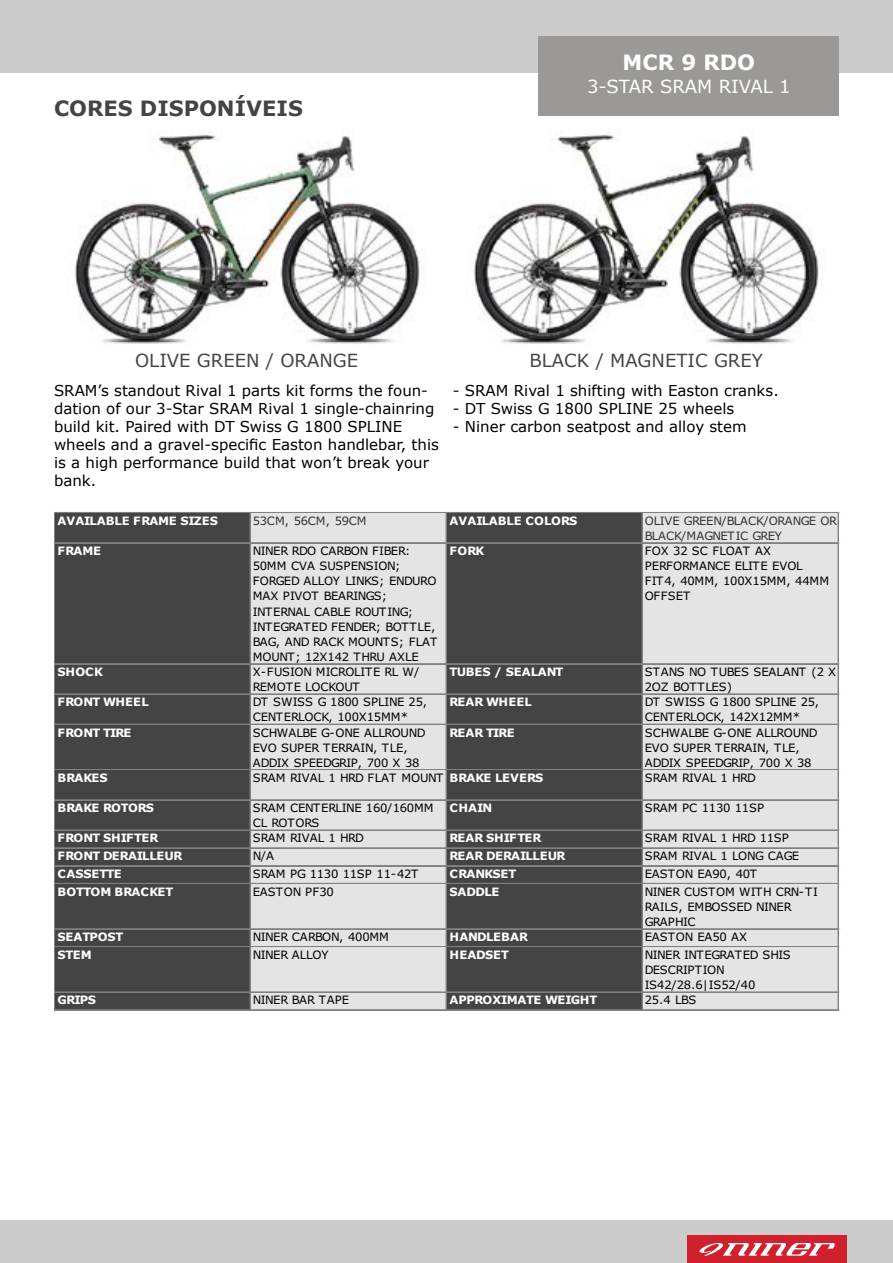
<style>
.page{position:relative;width:893px;height:1263px;background:#fff}
.page>*{position:absolute;margin:0;border:0;box-sizing:border-box;transform-origin:0 0}
.t1{font:700 21px "Verdana";color:#454444}
.t2{font:700 21px "Verdana";color:#fff}
.t3{font:18px "Verdana";color:#454444}
.t4{font:18px "Verdana";color:#fff}
.t5{font:15px/18px "Verdana";color:#000}
.t6{font:11.55px/15.1px "Verdana";letter-spacing:-.015em;color:#000}
.t7{font:700 11.55px "Verdana";letter-spacing:-.015em;color:#fff}
.t8{font:11.55px/15.1px "Verdana";letter-spacing:-.02em;color:#333}
.t9{font:11.55px "Verdana";letter-spacing:.01em;color:#000}
.t10{font:11.55px "Verdana";letter-spacing:.005em;color:#000}
.t11{font:700 11.55px "Verdana";letter-spacing:-.075em;color:#fff}
.t12{font:700 11.55px "Verdana";letter-spacing:-.04em;color:#fff}
.t13{font:700 11.55px "Verdana";letter-spacing:-.065em;color:#fff}
.t14{font:700 11.55px "Verdana";letter-spacing:.005em;color:#fff}
.t15{font:700 11.55px "Verdana";letter-spacing:.01em;color:#fff}
.s1{font-weight:700;color:#fff}
</style>
<div class="page">
<div style="left:0;top:0;width:893px;height:72px;background:#cdcccc"></div>
<div style="left:539px;top:36px;width:300px;height:80px;background:#9a9998"></div>
<div style="left:0;top:1220px;width:893px;height:43px;background:#cdcccc"></div>
<div style="left:687px;top:1236px;width:160px;height:27px;background:#d0202e"></div>
<svg style="left:699px;top:1243px;width:136px;height:13px"></svg>
<img style="left:75px;top:132px;width:345px;height:212px">
<img style="left:474px;top:132px;width:345px;height:212px">
<div style="left:55px;top:513px;width:196px;height:497px;background:#444"></div>
<div style="left:250px;top:513px;width:197px;height:497px;background:#e4e4e4"></div>
<div style="left:446px;top:513px;width:197px;height:497px;background:#444"></div>
<div style="left:642px;top:513px;width:197px;height:497px;background:#e4e4e4"></div>
<hr style="left:55px;top:512px;width:784px;height:1px;background:#808080">
<hr style="left:55px;top:542px;width:784px;height:1px;background:#808080">
<hr style="left:55px;top:543px;width:784px;height:1px;background:#808080">
<hr style="left:55px;top:663px;width:784px;height:1px;background:#808080">
<hr style="left:55px;top:664px;width:784px;height:1px;background:#808080">
<hr style="left:55px;top:694px;width:784px;height:1px;background:#808080">
<hr style="left:55px;top:724px;width:784px;height:1px;background:#808080">
<hr style="left:55px;top:769px;width:784px;height:1px;background:#808080">
<hr style="left:55px;top:799px;width:784px;height:1px;background:#808080">
<hr style="left:55px;top:800px;width:784px;height:1px;background:#808080">
<hr style="left:55px;top:830px;width:784px;height:1px;background:#808080">
<hr style="left:55px;top:847px;width:784px;height:1px;background:#808080">
<hr style="left:55px;top:848px;width:784px;height:1px;background:#808080">
<hr style="left:55px;top:865px;width:784px;height:1px;background:#808080">
<hr style="left:55px;top:883px;width:784px;height:1px;background:#808080">
<hr style="left:55px;top:928px;width:784px;height:1px;background:#808080">
<hr style="left:55px;top:929px;width:784px;height:1px;background:#808080">
<hr style="left:55px;top:946px;width:784px;height:1px;background:#808080">
<hr style="left:55px;top:992px;width:784px;height:1px;background:#808080">
<hr style="left:54px;top:512px;width:1px;height:498px;background:#808080">
<hr style="left:250px;top:513px;width:1px;height:497px;background:#808080">
<hr style="left:446px;top:513px;width:1px;height:497px;background:#808080">
<hr style="left:642px;top:513px;width:1px;height:497px;background:#808080">
<hr style="left:55px;top:1009px;width:784px;height:1px;background:#808080">
<hr style="left:55px;top:1010px;width:784px;height:1px;background:#808080">
<hr style="left:838px;top:513px;width:1px;height:497px;background:#808080">
<h1 class="t1" style="left:54px;top:93px;width:250px">CORES DISPONÍVEIS</h1>
<h1 class="t2" style="left:623px;top:48px;width:134px">MCR 9 RDO</h1>
<h2 class="t4" style="left:587px;top:74px;width:205px">3-STAR SRAM RIVAL 1</h2>
<h2 class="t3" style="left:135px;top:348px;width:225px">OLIVE GREEN / ORANGE</h2>
<h2 class="t3" style="left:530px;top:348px;width:235px">BLACK / MAGNETIC GREY</h2>
<p class="t5" style="left:54px;top:382px;width:386px">SRAM’s standout Rival 1 parts kit forms the foun&shy;dation of our 3-Star SRAM Rival 1 single-chainring build kit. Paired with DT Swiss G 1800 SPLINE wheels and a gravel-specific Easton handlebar, this is a high performance build that won’t break your bank.</p>
<p class="t5" style="left:453px;top:382px;width:327px">- SRAM Rival 1 shifting with Easton cranks.</p>
<p class="t5" style="left:453px;top:400px;width:283px">- DT Swiss G 1800 SPLINE 25 wheels</p>
<p class="t5" style="left:453px;top:418px;width:295px">- Niner carbon seatpost and alloy stem</p>
<p class="t7" style="left:58px;top:512px;width:162px">AVAILABLE FRAME SIZES</p>
<p class="t8" style="left:253px;top:513px;width:116px">53CM, 56CM, 59CM</p>
<p class="t7" style="left:450px;top:512px;width:129px">AVAILABLE COLORS</p>
<p class="t8" style="left:645px;top:513px;width:194px">OLIVE GREEN/BLACK/ORANGE OR<br>BLACK/MAGNETIC GREY</p>
<p class="t7" style="left:58px;top:543px;width:45px">FRAME</p>
<p class="t6" style="left:253px;top:543px;width:186px">NINER RDO CARBON FIBER:<br>50MM CVA SUSPENSION;<br>FORGED ALLOY LINKS; ENDURO<br>MAX PIVOT BEARINGS;<br>INTERNAL CABLE ROUTING;<br>INTEGRATED FENDER; BOTTLE,<br>BAG, AND RACK MOUNTS; FLAT<br>MOUNT; 12X142 THRU AXLE</p>
<p class="t7" style="left:450px;top:543px;width:36px">FORK</p>
<p class="t6" style="left:645px;top:543px;width:186px">FOX 32 SC FLOAT AX<br>PERFORMANCE ELITE EVOL<br>FIT4, 40MM, 100X15MM, 44MM<br>OFFSET</p>
<p class="t7" style="left:58px;top:664px;width:47px">SHOCK</p>
<p class="t6" style="left:253px;top:664px;width:168px">X-FUSION MICROLITE RL W/<br>REMOTE LOCKOUT</p>
<p class="t7" style="left:450px;top:664px;width:115px">TUBES / SEALANT</p>
<p class="t6" style="left:645px;top:664px;width:193px">STANS NO TUBES SEALANT (2 X<br>2OZ BOTTLES)</p>
<p class="t14" style="left:58px;top:694px;width:93px">FRONT WHEEL</p>
<p class="t6" style="left:253px;top:694px;width:176px">DT SWISS G 1800 SPLINE 25,<br>CENTERLOCK, 100X15MM*</p>
<p class="t15" style="left:450px;top:694px;width:84px">REAR WHEEL</p>
<p class="t6" style="left:645px;top:694px;width:176px">DT SWISS G 1800 SPLINE 25,<br>CENTERLOCK, 142X12MM*</p>
<p class="t11" style="left:58px;top:724px;width:75px">FRONT TIRE</p>
<p class="t6" style="left:253px;top:725px;width:174px">SCHWALBE G-ONE ALLROUND<br>EVO SUPER TERRAIN, TLE,<br>ADDIX SPEEDGRIP, 700 X 38</p>
<p class="t11" style="left:450px;top:724px;width:66px">REAR TIRE</p>
<p class="t6" style="left:645px;top:725px;width:174px">SCHWALBE G-ONE ALLROUND<br>EVO SUPER TERRAIN, TLE,<br>ADDIX SPEEDGRIP, 700 X 38</p>
<p class="t7" style="left:58px;top:769px;width:52px">BRAKES</p>
<p class="t6" style="left:253px;top:770px;width:292px">SRAM RIVAL 1 HRD FLAT MOUNT <span class="s1">BRAKE LEVERS</span></p>
<p class="t6" style="left:645px;top:770px;width:113px">SRAM RIVAL 1 HRD</p>
<p class="t13" style="left:58px;top:800px;width:98px">BRAKE ROTORS</p>
<p class="t6" style="left:253px;top:800px;width:182px">SRAM CENTERLINE 160/160MM<br>CL ROTORS</p>
<p class="t7" style="left:450px;top:800px;width:44px">CHAIN</p>
<p class="t9" style="left:645px;top:800px;width:121px">SRAM PC 1130 11SP</p>
<p class="t7" style="left:58px;top:830px;width:102px">FRONT SHIFTER</p>
<p class="t6" style="left:253px;top:830px;width:113px">SRAM RIVAL 1 HRD</p>
<p class="t7" style="left:450px;top:830px;width:93px">REAR SHIFTER</p>
<p class="t10" style="left:645px;top:830px;width:146px">SRAM RIVAL 1 HRD 11SP</p>
<p class="t7" style="left:58px;top:848px;width:126px">FRONT DERAILLEUR</p>
<p class="t6" style="left:253px;top:848px;width:23px">N/A</p>
<p class="t7" style="left:450px;top:848px;width:118px">REAR DERAILLEUR</p>
<p class="t6" style="left:645px;top:848px;width:156px">SRAM RIVAL 1 LONG CAGE</p>
<p class="t7" style="left:58px;top:866px;width:66px">CASSETTE</p>
<p class="t9" style="left:253px;top:866px;width:167px">SRAM PG 1130 11SP 11-42T</p>
<p class="t7" style="left:450px;top:866px;width:68px">CRANKSET</p>
<p class="t6" style="left:645px;top:866px;width:114px">EASTON EA90, 40T</p>
<p class="t7" style="left:58px;top:883px;width:117px">BOTTOM BRACKET</p>
<p class="t9" style="left:253px;top:884px;width:83px">EASTON PF30</p>
<p class="t7" style="left:450px;top:883px;width:51px">SADDLE</p>
<p class="t6" style="left:645px;top:884px;width:175px">NINER CUSTOM WITH CRN-TI<br>RAILS, EMBOSSED NINER<br>GRAPHIC</p>
<p class="t7" style="left:58px;top:929px;width:67px">SEATPOST</p>
<p class="t6" style="left:253px;top:929px;width:138px">NINER CARBON, 400MM</p>
<p class="t7" style="left:450px;top:929px;width:80px">HANDLEBAR</p>
<p class="t10" style="left:645px;top:929px;width:104px">EASTON EA50 AX</p>
<p class="t7" style="left:58px;top:946px;width:36px">STEM</p>
<p class="t6" style="left:253px;top:947px;width:77px">NINER ALLOY</p>
<p class="t7" style="left:450px;top:946px;width:61px">HEADSET</p>
<p class="t6" style="left:645px;top:947px;width:148px">NINER INTEGRATED SHIS<br>DESCRIPTION<br>IS42/28.6|IS52/40</p>
<p class="t7" style="left:58px;top:992px;width:40px">GRIPS</p>
<p class="t6" style="left:253px;top:992px;width:98px">NINER BAR TAPE</p>
<p class="t12" style="left:450px;top:992px;width:149px">APPROXIMATE WEIGHT</p>
<p class="t6" style="left:645px;top:992px;width:53px">25.4 LBS</p>
</div>
